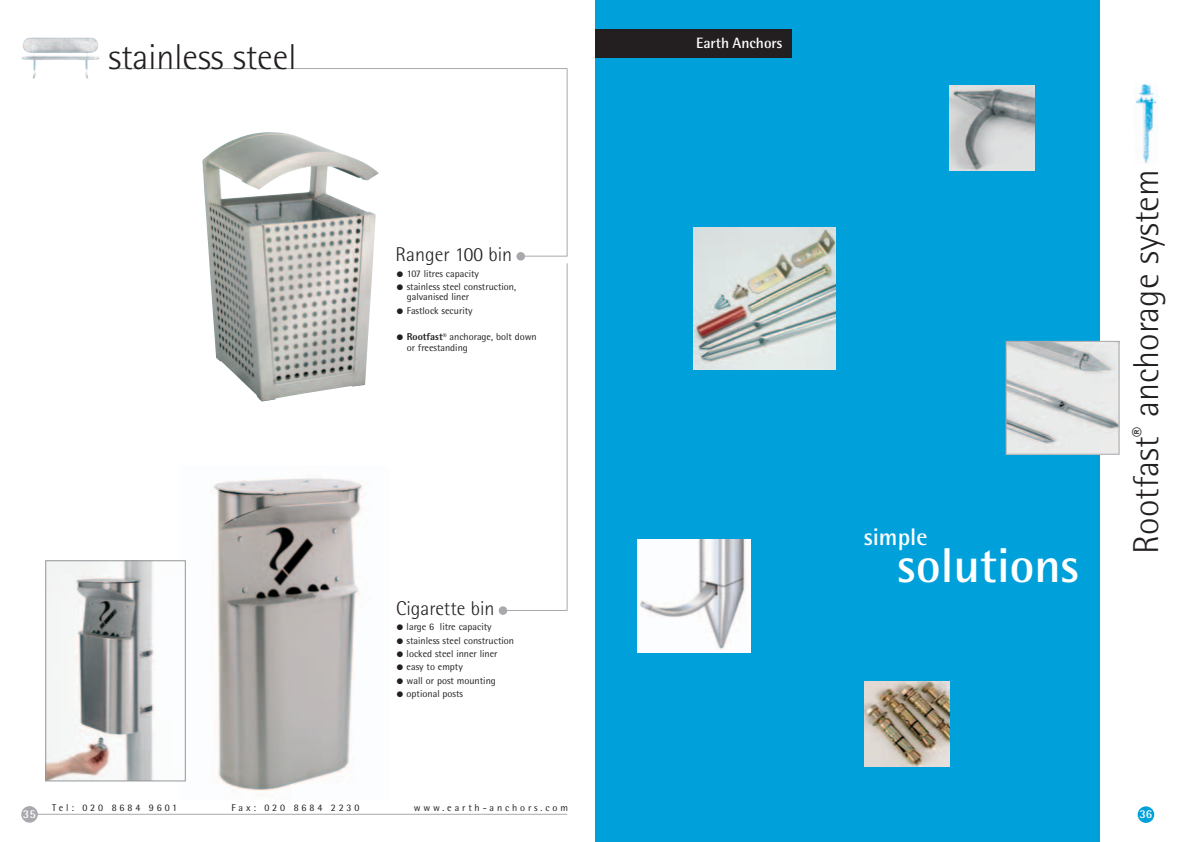
<style>
.page{position:relative;width:1191px;height:842px;background:#fff}
.page>*{position:absolute;margin:0;border:0;box-sizing:border-box;transform-origin:0 0}
.t1{font:700 49px "Rotis Semi Sans";color:#fff}
.t2{font:300 36px "Rotis Semi Sans";color:#231f20}
.t3{font:700 24px "Rotis Semi Sans";color:#fff}
.t4{font:300 20px "Rotis Semi Sans";color:#231f20}
.t5{font:700 15px "Rotis Semi Sans";color:#fff}
.t6{font:700 12px "Rotis Semi Sans";color:#fff}
.t7{font:10px/10.5px "Rotis Semi Sans";color:#231f20}
.t8{font:10px "Rotis Semi Sans";letter-spacing:.285em;color:#231f20}
.s1{font-weight:800}
.s2{font-weight:800;font-size:8px}
</style>
<div class="page">
<hr style="left:112px;top:68px;width:455px;height:1px;background:#a8a9ad">
<hr style="left:567px;top:69px;width:1px;height:187px;background:#a8a9ad">
<div style="left:516px;top:252px;width:9px;height:9px;background:#a8a9ad;border-radius:50%"></div>
<hr style="left:517px;top:256px;width:50px;height:1px;background:#a8a9ad">
<hr style="left:30px;top:814px;width:537px;height:1px;background:#a8a9ad">
<div style="left:21px;top:806px;width:17px;height:17px;background:#a8a9ad;border-radius:50%"></div>
<div style="left:595px;top:1px;width:505px;height:841px;background:#00a0db"></div>
<div style="left:595px;top:29px;width:197px;height:29px;background:#231f20"></div>
<img style="left:694px;top:228px;width:141px;height:141px">
<img style="left:949px;top:86px;width:85px;height:85px">
<img style="left:1007px;top:343px;width:110px;height:109px">
<div style="left:1005px;top:341px;width:114px;height:113px;border:1px solid #a8a9ad"></div>
<img style="left:637px;top:539px;width:113px;height:114px">
<img style="left:864px;top:681px;width:85px;height:85px">
<img style="left:1134px;top:84px;width:23px;height:79px">
<div style="left:1137px;top:806px;width:17px;height:17px;background:#00a0db;border-radius:50%"></div>
<img style="left:202px;top:132px;width:177px;height:269px">
<img style="left:181px;top:478px;width:182px;height:318px">
<img style="left:47px;top:562px;width:136px;height:217px">
<div style="left:45px;top:560px;width:140px;height:221px;border:1px solid #939598"></div>
<div style="left:499px;top:606px;width:8px;height:9px;background:#a8a9ad;border-radius:50%"></div>
<hr style="left:502px;top:610px;width:65px;height:1px;background:#a8a9ad">
<hr style="left:567px;top:263px;width:1px;height:348px;background:#a8a9ad">
<img style="left:21px;top:37px;width:79px;height:42px">
<p class="t2" style="left:108px;top:44px;width:189px">stainless steel</p>
<p class="t4" style="left:395px;top:247px;width:118px">Ranger 100 bin</p>
<p class="t7" style="left:397px;top:269px;width:84px">● 107 litres capacity</p>
<p class="t7" style="left:407px;top:282px;width:111px;text-indent:-10px">● stainless steel construction, galvanised liner</p>
<p class="t7" style="left:397px;top:306px;width:77px">● Fastlock security</p>
<p class="t7" style="left:407px;top:333px;width:132px;text-indent:-10px">● <span class="s1">Rootfast</span><span class="s2">®</span> anchorage, bolt down or freestanding</p>
<p class="t4" style="left:396px;top:601px;width:100px">Cigarette bin</p>
<p class="t7" style="left:397px;top:623px;width:97px">● large 6 litre capacity</p>
<p class="t7" style="left:397px;top:636px;width:119px">● stainless steel construction</p>
<p class="t7" style="left:397px;top:649px;width:102px">● locked steel inner liner</p>
<p class="t7" style="left:397px;top:663px;width:68px">● easy to empty</p>
<p class="t7" style="left:397px;top:676px;width:101px">● wall or post mounting</p>
<p class="t7" style="left:397px;top:689px;width:68px">● optional posts</p>
<p class="t6" style="left:23px;top:810px;width:14px">35</p>
<p class="t8" style="left:52px;top:804px;width:127px">Tel: 020 8684 9601</p>
<p class="t8" style="left:231px;top:804px;width:130px">Fax: 020 8684 2230</p>
<p class="t8" style="left:414px;top:804px;width:156px">www.earth-anchors.com</p>
<p class="t5" style="left:696px;top:37px;width:88px">Earth Anchors</p>
<p class="t3" style="left:863px;top:528px;width:65px">simple</p>
<p class="t1" style="left:896px;top:548px;width:185px">solutions</p>
<p class="t2" style="left:1133px;top:554px;width:386px;rotate:-90deg">Rootfast<sup>®</sup> anchorage system</p>
<p class="t6" style="left:1139px;top:810px;width:14px">36</p>
</div>
